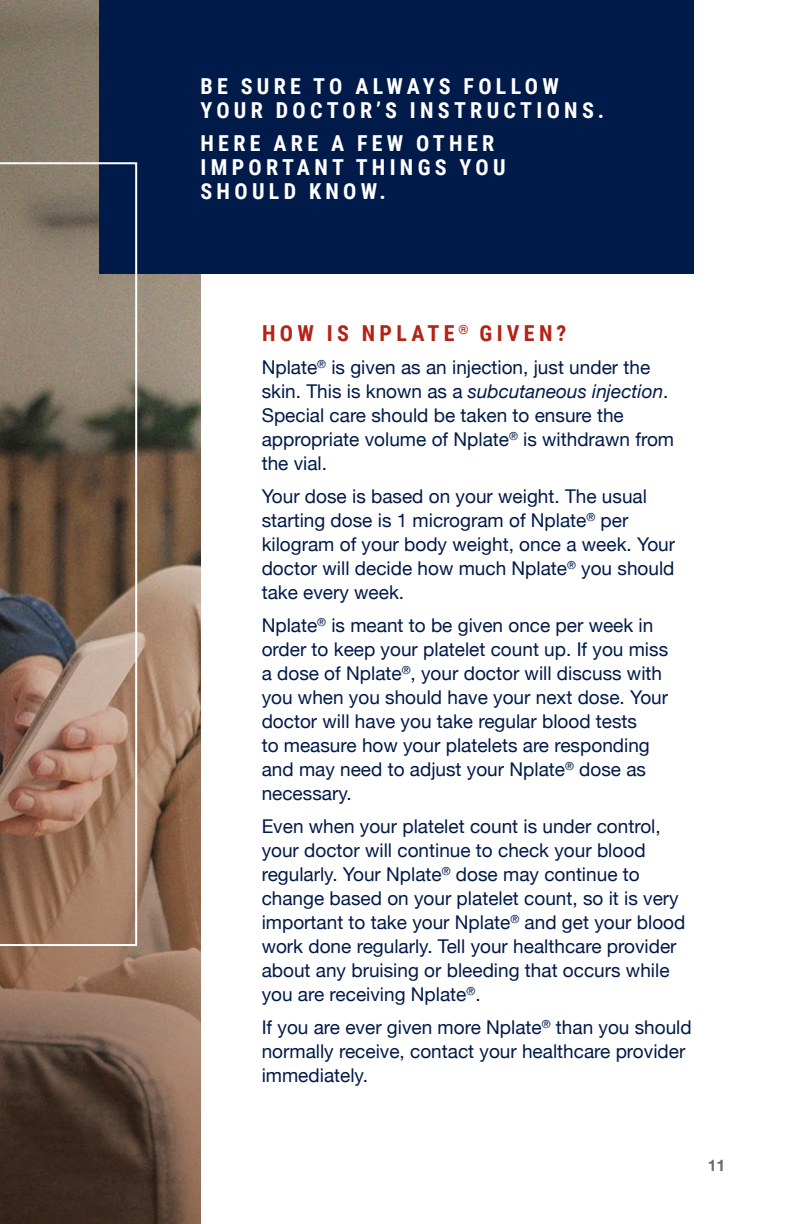
<style>
.page{position:relative;width:792px;height:1224px;background:#fff}
.page>*{position:absolute;margin:0;border:0;box-sizing:border-box;transform-origin:0 0}
.t1{font:700 22px/24px "Roboto Condensed";letter-spacing:.195em;color:#fff}
.t2{font:700 22px "Roboto Condensed";letter-spacing:.195em;color:#b32317}
.t3{font:19px/24px "Helvetica Neue";color:#001a49}
.t4{font:700 16px "Helvetica Neue";color:#6d6e71}
.s1{font-style:italic}
</style>
<div class="page">
<svg style="left:0;top:0;width:200px;height:1224px;background:#7c6452"></svg>
<div style="left:99px;top:0;width:594px;height:274px;background:#001a49"></div>
<svg style="left:0;top:162px;width:137px;height:784px;background:#846e5f"></svg>
<p class="t1" style="left:200px;top:73px;width:405px">BE SURE TO ALWAYS FOLLOW<br>YOUR DOCTOR’S INSTRUCTIONS.</p>
<p class="t1" style="left:200px;top:130px;width:307px">HERE ARE A FEW OTHER<br>IMPORTANT THINGS YOU<br>SHOULD KNOW.</p>
<p class="t2" style="left:262px;top:318px;width:306px">HOW IS NPLATE<sup>®</sup> GIVEN?</p>
<p class="t3" style="left:262px;top:356px;width:414px">Nplate<sup>®</sup> is given as an injection, just under the skin. This is known as a <span class="s1">subcutaneous injection</span>.<br>Special care should be taken to ensure the appropriate volume of Nplate<sup>®</sup> is withdrawn from the vial.</p>
<p class="t3" style="left:262px;top:485px;width:415px">Your dose is based on your weight. The usual starting dose is 1 microgram of Nplate<sup>®</sup> per kilogram of your body weight, once a week. Your doctor will decide how much Nplate<sup>®</sup> you should take every week.</p>
<p class="t3" style="left:262px;top:614px;width:408px">Nplate<sup>®</sup> is meant to be given once per week in order to keep your platelet count up. If you miss a dose of Nplate<sup>®</sup>, your doctor will discuss with you when you should have your next dose. Your doctor will have you take regular blood tests<br>to measure how your platelets are responding and may need to adjust your Nplate<sup>®</sup> dose as necessary.</p>
<p class="t3" style="left:262px;top:815px;width:425px">Even when your platelet count is under control, your doctor will continue to check your blood regularly. Your Nplate<sup>®</sup> dose may continue to change based on your platelet count, so it is very important to take your Nplate<sup>®</sup> and get your blood work done regularly. Tell your healthcare provider about any bruising or bleeding that occurs while you are receiving Nplate<sup>®</sup>.</p>
<p class="t3" style="left:262px;top:1016px;width:432px">If you are ever given more Nplate<sup>®</sup> than you should normally receive, contact your healthcare provider immediately.</p>
<p class="t4" style="left:708px;top:1153px;width:19px">11</p>
</div>
